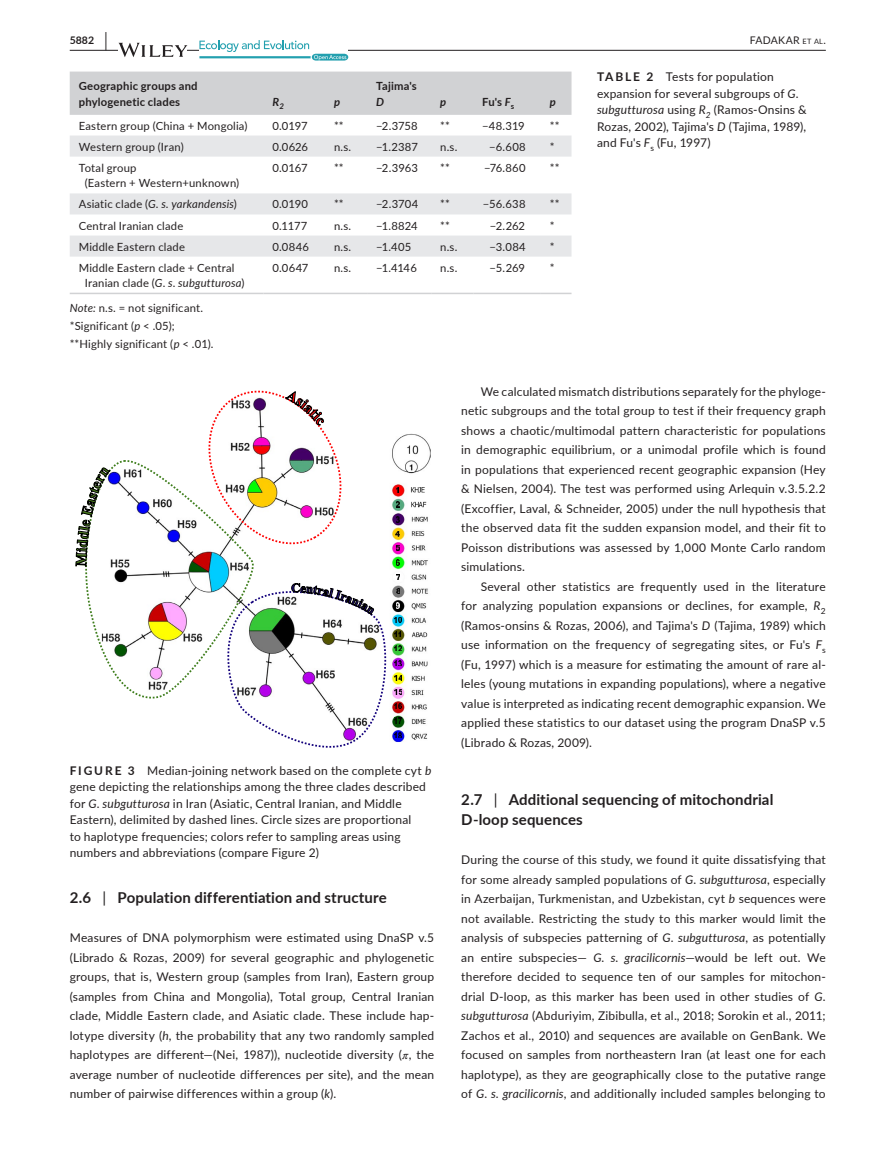
<style>
.page{position:relative;width:893px;height:1174px;background:#fff}
.page>*{position:absolute;margin:0;border:0;box-sizing:border-box;transform-origin:0 0}
.t1{font:700 15px/19.5px "Lato";letter-spacing:.005em;color:#231f20}
.t2{font:12px/19.5px "Lato";letter-spacing:.015em;color:#231f20;text-align:justify}
.t3{font:11.25px/15.8px "Lato";letter-spacing:.015em;color:#231f20}
.t4{font:700 11.25px/15.8px "Lato";letter-spacing:.015em;color:#231f20}
.t5{font:italic 11.25px "Lato";letter-spacing:.015em;color:#231f20}
.t6{font:italic 700 11.25px "Lato";color:#231f20}
.t7{font:10.5px "Lato";letter-spacing:.025em;color:#231f20}
.t8{font:700 10.5px "Lato";color:#231f20}
.s1{font-size:19.5px}
.s2{font-size:7.35px}
.s3{font-style:italic}
.s4{font-style:normal}
.s5{font-weight:700}
.s6{font-weight:400}
.s7{font-family:"STIX";font-style:italic}
</style>
<div class="page">
<hr style="left:70px;top:50px;width:756px;height:1px;background:#231f20">
<svg style="left:119px;top:43px;width:68px;height:14px"></svg>
<svg style="left:199px;top:40px;width:149px;height:21px"></svg>
<div style="left:70px;top:72px;width:501px;height:43px;background:#d1d2d4"></div>
<svg style="left:70px;top:135px;width:501px;height:122px"></svg>
<hr style="left:70px;top:293px;width:193px;height:1px;background:#d1d2d4">
<hr style="left:263px;top:293px;width:62px;height:1px;background:#d1d2d4">
<hr style="left:325px;top:293px;width:42px;height:1px;background:#d1d2d4">
<hr style="left:367px;top:293px;width:64px;height:1px;background:#d1d2d4">
<hr style="left:431px;top:293px;width:42px;height:1px;background:#d1d2d4">
<hr style="left:473px;top:293px;width:68px;height:1px;background:#d1d2d4">
<hr style="left:541px;top:293px;width:30px;height:1px;background:#d1d2d4">
<img style="left:386px;top:433px;width:45px;height:309px">
<img style="left:410px;top:501px;width:17px;height:7px">
<img style="left:410px;top:485px;width:16px;height:9px">
<svg style="left:394px;top:732px;width:8px;height:5px"></svg>
<svg style="left:394px;top:718px;width:8px;height:5px"></svg>
<svg style="left:394px;top:703px;width:8px;height:5px"></svg>
<svg style="left:394px;top:689px;width:8px;height:5px"></svg>
<svg style="left:394px;top:675px;width:8px;height:5px"></svg>
<svg style="left:394px;top:660px;width:8px;height:5px"></svg>
<svg style="left:394px;top:646px;width:8px;height:5px"></svg>
<svg style="left:394px;top:631px;width:6px;height:5px"></svg>
<svg style="left:394px;top:617px;width:8px;height:5px"></svg>
<svg style="left:396px;top:603px;width:4px;height:5px"></svg>
<svg style="left:396px;top:588px;width:4px;height:5px"></svg>
<svg style="left:396px;top:574px;width:4px;height:5px"></svg>
<svg style="left:396px;top:560px;width:3px;height:5px"></svg>
<svg style="left:396px;top:545px;width:4px;height:5px"></svg>
<svg style="left:396px;top:531px;width:4px;height:5px"></svg>
<svg style="left:396px;top:517px;width:4px;height:5px"></svg>
<svg style="left:396px;top:502px;width:4px;height:5px"></svg>
<svg style="left:76px;top:390px;width:310px;height:357px"></svg>
<p class="t8" style="left:70px;top:33px;width:39px">5882 <span class="s1">|</span></p>
<p class="t7" style="left:750px;top:33px;width:77px">FADAKAR <span class="s2">et al</span>.</p>
<p class="t4" style="left:79px;top:77px;width:120px">Geographic groups and phylogenetic clades</p>
<p class="t6" style="left:272px;top:93px;width:13px">R<sub>2</sub></p>
<p class="t6" style="left:334px;top:93px;width:8px">p</p>
<p class="t4" style="left:376px;top:77px;width:42px">Tajima's</p>
<p class="t6" style="left:376px;top:93px;width:9px">D</p>
<p class="t6" style="left:440px;top:93px;width:8px">p</p>
<p class="t4" style="left:482px;top:93px;width:34px">Fu's <span class="s3">F</span><sub>s</sub></p>
<p class="t6" style="left:550px;top:93px;width:8px">p</p>
<p class="t3" style="left:79px;top:117px;width:170px">Eastern group (China + Mongolia)</p>
<p class="t3" style="left:272px;top:117px;width:37px">0.0197</p>
<p class="t3" style="left:334px;top:117px;width:11px">**</p>
<p class="t3" style="left:376px;top:117px;width:43px">−2.3758</p>
<p class="t3" style="left:440px;top:117px;width:11px">**</p>
<p class="t3" style="left:482px;top:117px;width:44px">−48.319</p>
<p class="t3" style="left:550px;top:117px;width:11px">**</p>
<p class="t3" style="left:79px;top:138px;width:106px">Western group (Iran)</p>
<p class="t3" style="left:272px;top:138px;width:37px">0.0626</p>
<p class="t3" style="left:334px;top:138px;width:19px">n.s.</p>
<p class="t3" style="left:376px;top:138px;width:43px">−1.2387</p>
<p class="t3" style="left:440px;top:138px;width:19px">n.s.</p>
<p class="t3" style="left:489px;top:138px;width:38px">−6.608</p>
<p class="t3" style="left:550px;top:138px;width:6px">*</p>
<p class="t3" style="left:85px;top:159px;width:156px;text-indent:-6px">Total group<br>(Eastern + Western+unknown)</p>
<p class="t3" style="left:272px;top:159px;width:37px">0.0167</p>
<p class="t3" style="left:334px;top:159px;width:11px">**</p>
<p class="t3" style="left:376px;top:159px;width:43px">−2.3963</p>
<p class="t3" style="left:440px;top:159px;width:11px">**</p>
<p class="t3" style="left:484px;top:159px;width:43px">−76.860</p>
<p class="t3" style="left:550px;top:159px;width:11px">**</p>
<p class="t5" style="left:79px;top:196px;width:160px"><span class="s4">Asiatic clade (</span>G. s. yarkandensis<span class="s4">)</span></p>
<p class="t3" style="left:272px;top:196px;width:37px">0.0190</p>
<p class="t3" style="left:334px;top:196px;width:11px">**</p>
<p class="t3" style="left:376px;top:196px;width:44px">−2.3704</p>
<p class="t3" style="left:440px;top:196px;width:11px">**</p>
<p class="t3" style="left:483px;top:196px;width:44px">−56.638</p>
<p class="t3" style="left:550px;top:196px;width:11px">**</p>
<p class="t3" style="left:79px;top:217px;width:106px">Central Iranian clade</p>
<p class="t3" style="left:272px;top:217px;width:36px">0.1177</p>
<p class="t3" style="left:334px;top:217px;width:19px">n.s.</p>
<p class="t3" style="left:376px;top:217px;width:43px">−1.8824</p>
<p class="t3" style="left:440px;top:217px;width:11px">**</p>
<p class="t3" style="left:490px;top:217px;width:37px">−2.262</p>
<p class="t3" style="left:550px;top:217px;width:6px">*</p>
<p class="t3" style="left:79px;top:238px;width:108px">Middle Eastern clade</p>
<p class="t3" style="left:272px;top:238px;width:38px">0.0846</p>
<p class="t3" style="left:334px;top:238px;width:19px">n.s.</p>
<p class="t3" style="left:376px;top:238px;width:37px">−1.405</p>
<p class="t3" style="left:440px;top:238px;width:19px">n.s.</p>
<p class="t3" style="left:489px;top:238px;width:38px">−3.084</p>
<p class="t3" style="left:550px;top:238px;width:6px">*</p>
<p class="t3" style="left:85px;top:259px;width:161px;text-indent:-6px">Middle Eastern clade + Central<br>Iranian clade (<span class="s3">G. s. subgutturosa</span>)</p>
<p class="t3" style="left:272px;top:259px;width:38px">0.0647</p>
<p class="t3" style="left:334px;top:259px;width:19px">n.s.</p>
<p class="t3" style="left:376px;top:259px;width:42px">−1.4146</p>
<p class="t3" style="left:440px;top:259px;width:19px">n.s.</p>
<p class="t3" style="left:490px;top:259px;width:37px">−5.269</p>
<p class="t3" style="left:550px;top:259px;width:6px">*</p>
<p class="t3" style="left:70px;top:299px;width:145px;line-height:18px"><span class="s3">Note:</span> n.s. = not significant. *Significant (<span class="s3">p</span> &lt; .05); **Highly significant (<span class="s3">p</span> &lt; .01).</p>
<p class="t2" style="left:597px;top:68px;width:211px;line-height:16.5px;text-align:left"><span class="s5">TABLE 2</span> Tests for population expansion for several subgroups of <span class="s3">G. subgutturosa</span> using <span class="s3">R</span><sub>2</sub> (Ramos-Onsins &amp; Rozas, 2002), Tajima's <span class="s3">D</span> (Tajima, 1989), and Fu's <span class="s3">F</span><sub>s</sub> (Fu, 1997)</p>
<p class="t2" style="left:70px;top:761px;width:363px;line-height:16.5px;text-align:left"><span class="s5">FIGURE 3</span> Median-joining network based on the complete cyt <span class="s3">b </span>gene depicting the relationships among the three clades described for <span class="s3">G. subgutturosa</span> in Iran (Asiatic, Central Iranian, and Middle Eastern), delimited by dashed lines. Circle sizes are proportional<br>to haplotype frequencies; colors refer to sampling areas using numbers and abbreviations (compare Figure 2)</p>
<p class="t1" style="left:70px;top:887px;width:319px">2.6 <span class="s6">|</span> Population differentiation and structure</p>
<p class="t2" style="left:70px;top:927px;width:366px">Measures of DNA polymorphism were estimated using DnaSP v.5 (Librado &amp; Rozas, 2009) for several geographic and phylogenetic groups, that is, Western group (samples from Iran), Eastern group (samples from China and Mongolia), Total group, Central Iranian clade, Middle Eastern clade, and Asiatic clade. These include hap&shy;lotype diversity (<span class="s3">h</span>, the probability that any two randomly sampled haplotypes are different—(Nei, 1987)), nucleotide diversity (<span class="s7">π</span>, the average number of nucleotide differences per site), and the mean number of pairwise differences within a group (<span class="s3">k</span>).</p>
<p class="t2" style="left:461px;top:381px;width:366px;text-indent:19px">We calculated mismatch distributions separately for the phyloge&shy;netic subgroups and the total group to test if their frequency graph shows a chaotic/multimodal pattern characteristic for populations in demographic equilibrium, or a unimodal profile which is found in populations that experienced recent geographic expansion (Hey &amp; Nielsen, 2004). The test was performed using Arlequin v.3.5.2.2 (Excoffier, Laval, &amp; Schneider, 2005) under the null hypothesis that the observed data fit the sudden expansion model, and their fit to Poisson distributions was assessed by 1,000 Monte Carlo random simulations.</p>
<p class="t2" style="left:461px;top:576px;width:366px;text-indent:20px">Several other statistics are frequently used in the literature for analyzing population expansions or declines, for example, <span class="s3">R</span><sub>2 </sub>(Ramos-onsins &amp; Rozas, 2006), and Tajima's <span class="s3">D</span> (Tajima, 1989) which use information on the frequency of segregating sites, or Fu's <span class="s3">F</span><sub>s </sub>(Fu, 1997) which is a measure for estimating the amount of rare al&shy;leles (young mutations in expanding populations), where a negative value is interpreted as indicating recent demographic expansion. We applied these statistics to our dataset using the program DnaSP v.5 (Librado &amp; Rozas, 2009).</p>
<p class="t1" style="left:461px;top:789px;width:314px">2.7 <span class="s6">|</span> Additional sequencing of mitochondrial<br>D-loop sequences</p>
<p class="t2" style="left:461px;top:849px;width:366px">During the course of this study, we found it quite dissatisfying that for some already sampled populations of <span class="s3">G. subgutturosa</span>, especially in Azerbaijan, Turkmenistan, and Uzbekistan, cyt <span class="s3">b</span> sequences were not available. Restricting the study to this marker would limit the analysis of subspecies patterning of <span class="s3">G. subgutturosa</span>, as potentially an entire subspecies— <span class="s3">G. s. gracilicornis</span>—would be left out. We therefore decided to sequence ten of our samples for mitochon&shy;drial D-loop, as this marker has been used in other studies of <span class="s3">G. subgutturosa</span> (Abduriyim, Zibibulla, et al., 2018; Sorokin et al., 2011; Zachos et al., 2010) and sequences are available on GenBank. We focused on samples from northeastern Iran (at least one for each haplotype), as they are geographically close to the putative range of <span class="s3">G. s. gracilicornis</span>, and additionally included samples belonging to</p>
</div>
